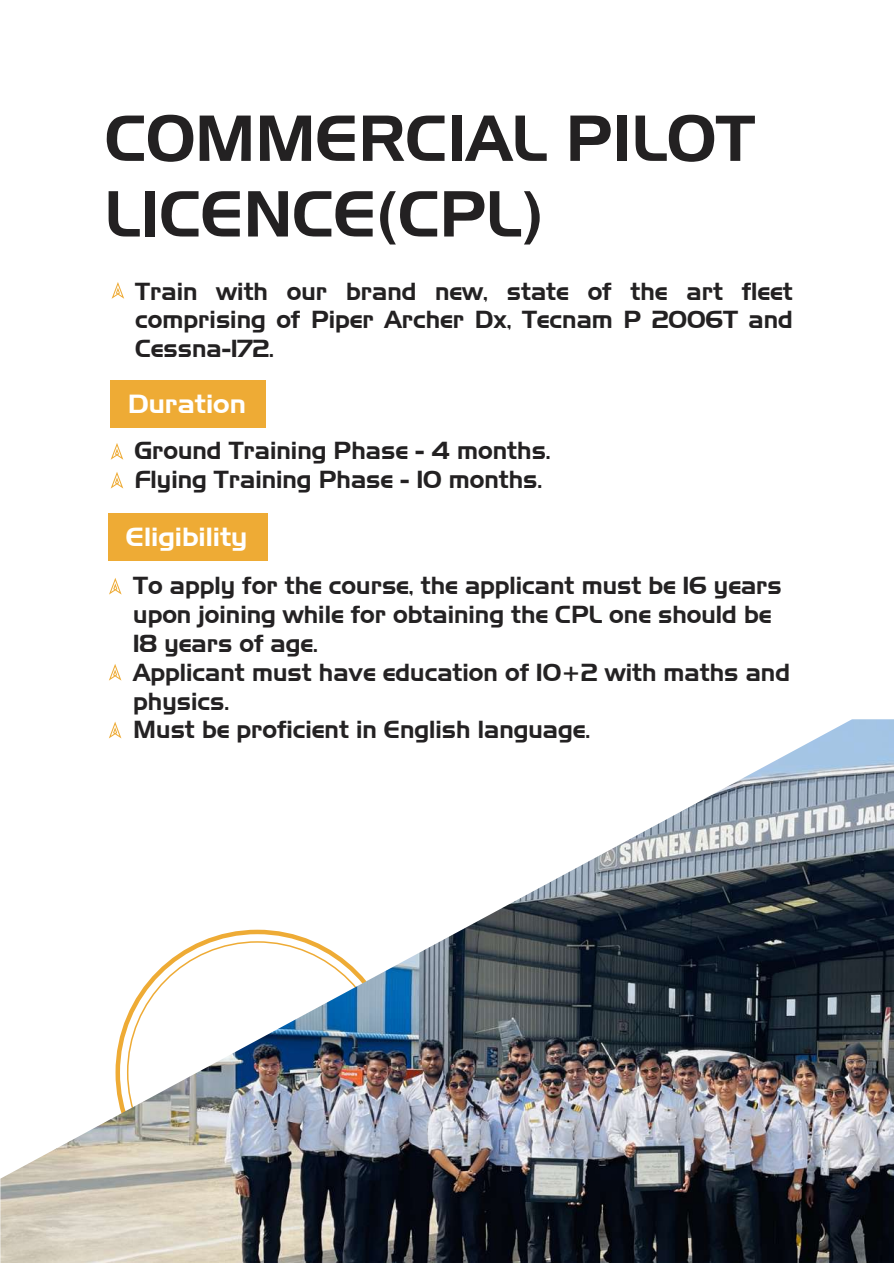
<style>
.page{position:relative;width:894px;height:1263px;background:#fff}
.page>*{position:absolute;margin:0;border:0;box-sizing:border-box;transform-origin:0 0}
.t1{font:63px/75.6px "Aero Regular SWFTE";color:#232122}
.t2{font:25.5px "Aero Regular SWFTE";color:#fff;scale:1.06 1}
.t3{font:24px/28.8px "Aero Regular SWFTE";color:#242223}
.t4{font:24px/28.8px "Aero Regular SWFTE";color:#232122}
</style>
<div class="page">
<div style="left:110px;top:381px;width:155px;height:47px;background:#eeab35"></div>
<svg style="left:111px;top:443px;width:12px;height:17px"></svg>
<svg style="left:111px;top:282px;width:13px;height:17px"></svg>
<svg style="left:111px;top:472px;width:12px;height:16px"></svg>
<div style="left:108px;top:513px;width:159px;height:47px;background:#eeab35"></div>
<svg style="left:109px;top:578px;width:13px;height:16px"></svg>
<svg style="left:109px;top:664px;width:12px;height:16px"></svg>
<img style="left:0;top:719px;width:893px;height:544px">
<h1 class="t1" style="left:105px;top:100px;width:651px">COMMERCIAL PILOT<br>LICENCE(CPL)</h1>
<p class="t4" style="left:135px;top:276px;width:658px;text-align:justify">Train with our brand new, state of the art fleet comprising of Piper Archer Dx, Tecnam P 2006T and Cessna-172.</p>
<p class="t2" style="left:128px;top:388px;width:113px">Duration</p>
<p class="t4" style="left:134px;top:436px;width:417px">Ground Training Phase - 4 months.<br>Flying Training Phase - 10 months.</p>
<p class="t2" style="left:126px;top:521px;width:116px">Eligibility</p>
<p class="t3" style="left:133px;top:571px;width:658px">To apply for the course, the applicant must be 16 years upon joining while for obtaining the CPL one should be 18 years of age.<br>Applicant must have education of 10+2 with maths and physics.<br>Must be proficient in English language.</p>
</div>
